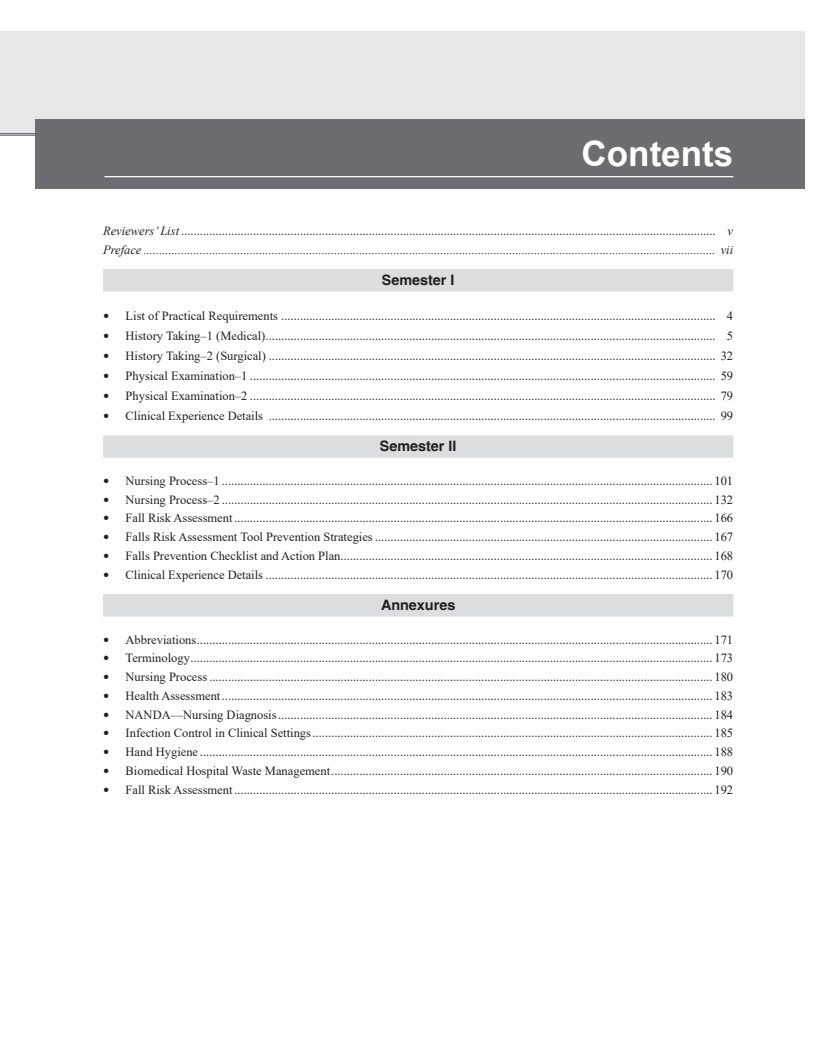
<style>
.page{position:relative;width:836px;height:1061px;background:#fff}
.page>*{position:absolute;margin:0;border:0;box-sizing:border-box;transform-origin:0 0}
.Chapter_name{font:700 35px "Arial";color:#fff}
.Content-2{font:700 14.38px "Helvetica";color:#231f20}
.content{font:12.5px "Times New Roman";color:#231f20}
.content-2{font:italic 12.5px "Times New Roman";color:#231f20}
.s1{font-style:italic}
</style>
<div class="page">
<div style="left:0;top:31px;width:35px;height:104px;background:#e6e7e9"></div>
<hr style="left:0;top:133px;width:35px;height:1px;background:#231f20">
<hr style="left:0;top:134px;width:35px;height:2px;background:#231f20">
<div style="left:35px;top:32px;width:770px;height:103px;background:#e6e7e9"></div>
<div style="left:103px;top:269px;width:630px;height:22px;background:#dcdddf"></div>
<div style="left:103px;top:435px;width:630px;height:23px;background:#dcdddf"></div>
<div style="left:103px;top:594px;width:630px;height:22px;background:#dcdddf"></div>
<div style="left:36px;top:119px;width:769px;height:69px;background:#6c6d70"></div>
<hr style="left:104px;top:176px;width:629px;height:1px;background:#fff">
<p class="Chapter_name" style="left:582px;top:129px;width:153px">Contents</p>
<p class="content" style="left:103px;top:222px;width:632px"><span class="s1">Reviewers’ List</span> ........................................................................................................................................................................... <span class="s1">v</span></p>
<p class="content-2" style="left:103px;top:241px;width:631px">Preface ....................................................................................................................................................................................... vii</p>
<p class="Content-2" style="left:382px;top:271px;width:74px">Semester I</p>
<p class="content" style="left:126px;top:307px;width:609px">List of Practical Requirements ........................................................................................................................................... 4</p>
<p class="content" style="left:126px;top:327px;width:609px">History Taking–1 (Medical)................................................................................................................................................ 5</p>
<p class="content" style="left:126px;top:347px;width:609px">History Taking–2 (Surgical) ............................................................................................................................................... 32</p>
<p class="content" style="left:126px;top:367px;width:609px">Physical Examination–1 ..................................................................................................................................................... 59</p>
<p class="content" style="left:126px;top:387px;width:609px">Physical Examination–2 ..................................................................................................................................................... 79</p>
<p class="content" style="left:126px;top:407px;width:609px">Clinical Experience Details ............................................................................................................................................... 99</p>
<p class="Content-2" style="left:380px;top:437px;width:78px">Semester II</p>
<p class="content" style="left:126px;top:472px;width:609px">Nursing Process–1 ............................................................................................................................................................. 101</p>
<p class="content" style="left:126px;top:490px;width:609px">Nursing Process–2 ............................................................................................................................................................. 132</p>
<p class="content" style="left:126px;top:509px;width:609px">Fall Risk Assessment ......................................................................................................................................................... 166</p>
<p class="content" style="left:126px;top:528px;width:609px">Falls Risk Assessment Tool Prevention Strategies ............................................................................................................ 167</p>
<p class="content" style="left:126px;top:547px;width:609px">Falls Prevention Checklist and Action Plan....................................................................................................................... 168</p>
<p class="content" style="left:126px;top:565px;width:609px">Clinical Experience Details ............................................................................................................................................... 170</p>
<p class="Content-2" style="left:381px;top:596px;width:76px">Annexures</p>
<p class="content" style="left:126px;top:630px;width:609px">Abbreviations..................................................................................................................................................................... 171</p>
<p class="content" style="left:126px;top:649px;width:609px">Terminology....................................................................................................................................................................... 173</p>
<p class="content" style="left:126px;top:668px;width:609px">Nursing Process ................................................................................................................................................................. 180</p>
<p class="content" style="left:126px;top:687px;width:609px">Health Assessment............................................................................................................................................................. 183</p>
<p class="content" style="left:126px;top:705px;width:609px">NANDA—Nursing Diagnosis........................................................................................................................................... 184</p>
<p class="content" style="left:126px;top:724px;width:609px">Infection Control in Clinical Settings................................................................................................................................ 185</p>
<p class="content" style="left:126px;top:743px;width:609px">Hand Hygiene .................................................................................................................................................................... 188</p>
<p class="content" style="left:126px;top:762px;width:609px">Biomedical Hospital Waste Management.......................................................................................................................... 190</p>
<p class="content" style="left:126px;top:780px;width:609px">Fall Risk Assessment ......................................................................................................................................................... 192</p>
</div>
